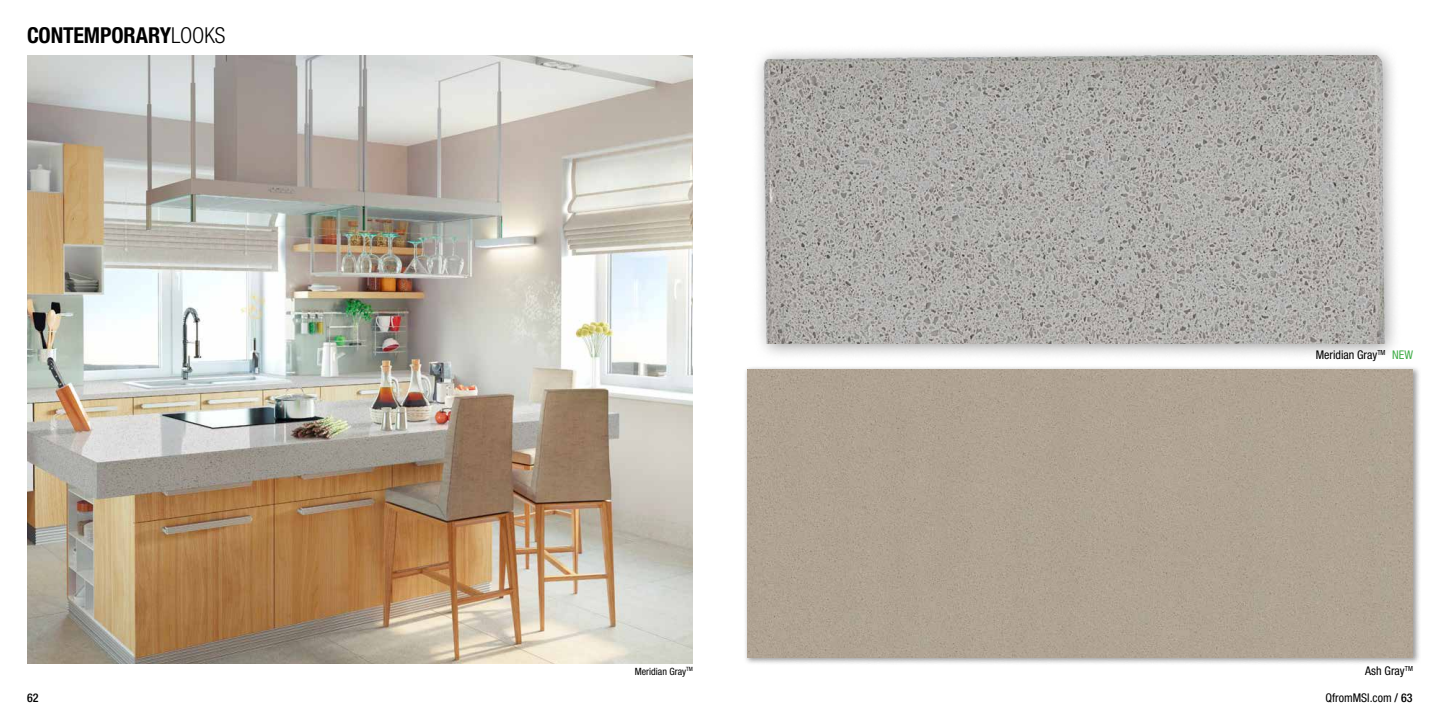
<style>
.page{position:relative;width:1440px;height:720px;background:#fff}
.page>*{position:absolute;margin:0;border:0;box-sizing:border-box;transform-origin:0 0}
.t1{font:700 condensed 22px "Helvetica Neue LT Std";letter-spacing:-.01em;color:#000}
.t2{font:condensed 12px "Helvetica Neue LT Std";color:#000}
.t3{font:500 condensed 12px "Helvetica Neue LT Std";color:#000}
.t4{font:condensed 10px "Helvetica Neue LT Std";color:#000}
.s1{font-weight:300}
.s2{color:#41ad49}
.s3{font-weight:500}
</style>
<div class="page">
<div style="left:751px;top:42px;width:651px;height:319px;background:#000;opacity:.4"></div>
<img style="left:751px;top:56px;width:651px;height:288px">
<div style="left:744px;top:366px;width:677px;height:299px;background:#000;opacity:.4"></div>
<div style="left:747px;top:369px;width:666px;height:288px;background:#b0a393"></div>
<img style="left:27px;top:56px;width:666px;height:608px">
<h1 class="t1" style="left:27px;top:22px;width:200px">CONTEMPORARY<span class="s1">LOOKS</span></h1>
<p class="t4" style="left:635px;top:665px;width:60px">Meridian Gray<sup>TM</sup></p>
<p class="t2" style="left:1316px;top:347px;width:99px">Meridian Gray<sup>TM</sup> <span class="s2">NEW</span></p>
<p class="t2" style="left:1365px;top:663px;width:49px">Ash Gray<sup>TM</sup></p>
<p class="t3" style="left:27px;top:691px;width:13px">62</p>
<p class="t2" style="left:1325px;top:691px;width:89px">QfromMSI.com <span class="s3">/ 63</span></p>
</div>
